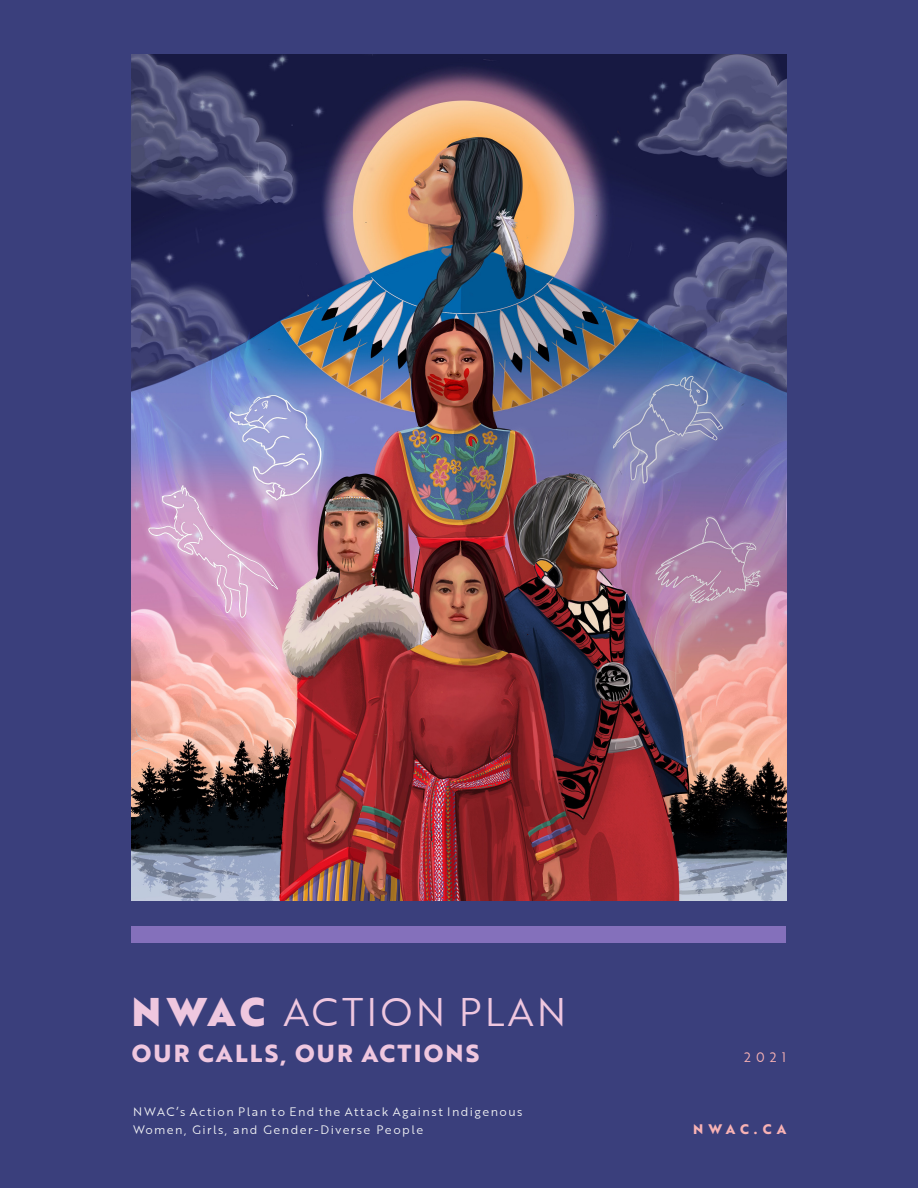
<style>
.page{position:relative;width:918px;height:1188px;background:#3a3f7c}
.page>*{position:absolute;margin:0;border:0;box-sizing:border-box;transform-origin:0 0}
.t1{font:39px "Brother 1816 Book";letter-spacing:.08em;color:#efc7df}
.t2{font:700 24px "Brother 1816 Extra";letter-spacing:.09em;color:#efc7df}
.t3{font:700 13.5px "Brother 1816 Extra";letter-spacing:.36em;color:#f8b2b4}
.t4{font:13.5px "Brother 1816 Book";color:#f8b2b4}
.t5{font:12px/18px "Brother 1816 Book";letter-spacing:.12em;color:#f4f5f6}
.s1{font-family:"Brother 1816 Black"}
</style>
<div class="page">
<img style="left:132px;top:54px;width:654px;height:847px">
<div style="left:132px;top:926px;width:654px;height:16px;background:#8470bb"></div>
<h1 class="t1" style="left:132px;top:995px;width:436px"><span class="s1">NWAC</span> ACTION PLAN</h1>
<h2 class="t2" style="left:132px;top:1038px;width:349px">OUR CALLS, OUR ACTIONS</h2>
<p class="t5" style="left:133px;top:1104px;width:391px">NWAC’s Action Plan to End the Attack Against Indigenous<br>Women, Girls, and Gender-Diverse People</p>
<p class="t4" style="left:744px;top:1052px;width:44px">2021</p>
<p class="t3" style="left:693px;top:1121px;width:95px">NWAC.CA</p>
</div>
